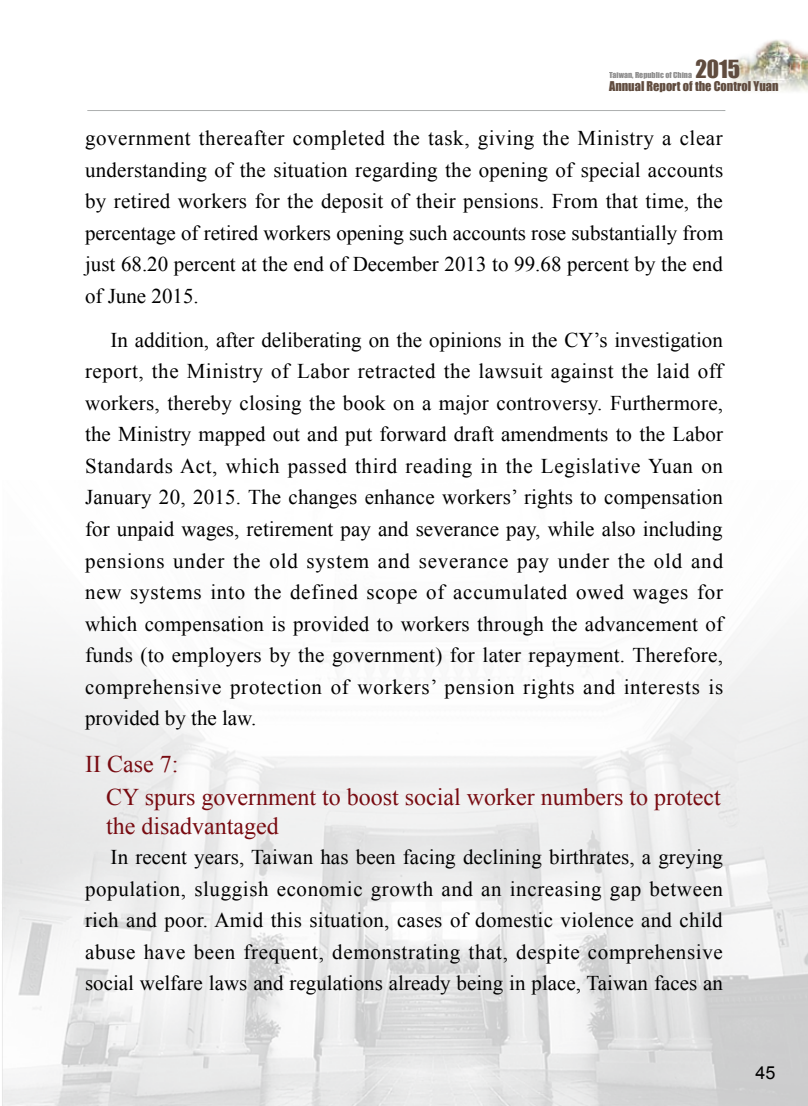
<style>
.page{position:relative;width:808px;height:1106px;background:#fff}
.page>*{position:absolute;margin:0;border:0;box-sizing:border-box;transform-origin:0 0}
.t1{font:24px/33px "Times New Roman";color:#780b11}
.t2{font:22.95px "Impact";color:#604c3f}
.t3{font:21px/31.5px "Times New Roman";color:#000;text-align:justify}
.t4{font:18px "Arial";color:#000}
.t5{font:12.3px "Impact";color:#604c3f}
.t6{font:7.95px "Impact";color:#727171}
</style>
<div class="page">
<img style="left:728px;top:39px;width:80px;height:53px">
<hr style="left:86px;top:109px;width:642px;height:4px;background:#528e90;opacity:.75">
<img style="left:2px;top:633px;width:806px;height:473px">
<p class="t2" style="left:695px;top:52px;width:46px">2015</p>
<p class="t6" style="left:609px;top:69px;width:84px">Taiwan, Republic of China</p>
<p class="t5" style="left:609px;top:77px;width:171px">Annual Report of the Control Yuan</p>
<p class="t3" style="left:85px;top:122px;width:640px">government thereafter completed the task, giving the Ministry a clear understanding of the situation regarding the opening of special accounts by retired workers for the deposit of their pensions. From that time, the percentage of retired workers opening such accounts rose substantially from just 68.20 percent at the end of December 2013 to 99.68 percent by the end of June 2015.</p>
<p class="t3" style="left:85px;top:324px;width:640px;text-indent:26px">In addition, after deliberating on the opinions in the CY’s investigation report, the Ministry of Labor retracted the lawsuit against the laid off workers, thereby closing the book on a major controversy. Furthermore, the Ministry mapped out and put forward draft amendments to the Labor Standards Act, which passed third reading in the Legislative Yuan on January 20, 2015. The changes enhance workers’ rights to compensation for unpaid wages, retirement pay and severance pay, while also including pensions under the old system and severance pay under the old and new systems into the defined scope of accumulated owed wages for which compensation is provided to workers through the advancement of funds (to employers by the government) for later repayment. Therefore, comprehensive protection of workers’ pension rights and interests is provided by the law.</p>
<p class="t1" style="left:106px;top:747px;width:616px;text-indent:-21px">II Case 7:<br>CY spurs government to boost social worker numbers to protect</p>
<p class="t1" style="left:106px;top:808px;width:174px">the disadvantaged</p>
<p class="t3" style="left:85px;top:841px;width:639px;text-indent:26px">In recent years, Taiwan has been facing declining birthrates, a greying population, sluggish economic growth and an increasing gap between rich and poor. Amid this situation, cases of domestic violence and child abuse have been frequent, demonstrating that, despite comprehensive social welfare laws and regulations already being in place, Taiwan faces an</p>
<p class="t4" style="left:755px;top:1060px;width:22px">45</p>
</div>
